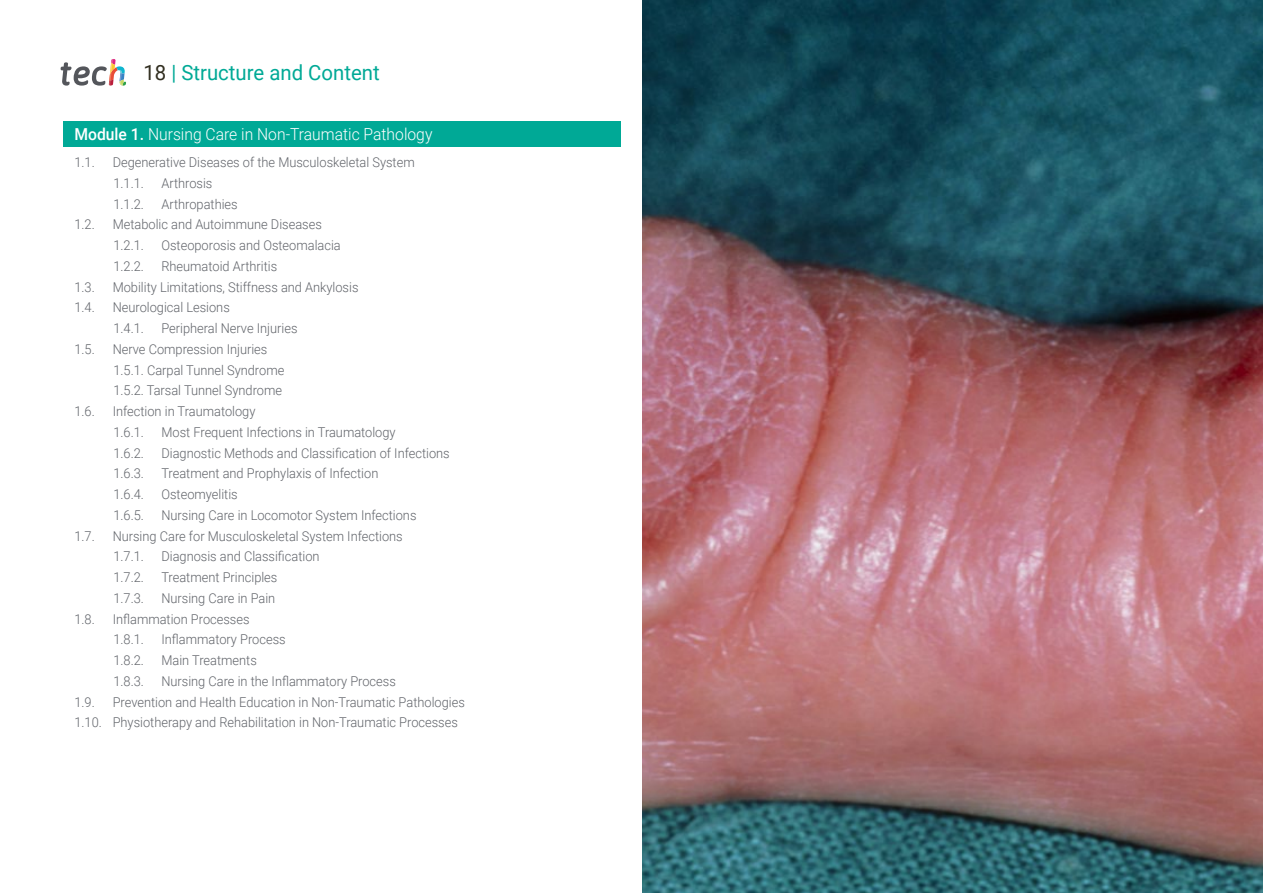
<style>
.page{position:relative;width:1263px;height:893px;background:#fff}
.page>*{position:absolute;margin:0;border:0;box-sizing:border-box;transform-origin:0 0}
.Sección___Pag{font:21px "Roboto";color:#00a996}
.Nombre_módulo{font:300 16.5px "Roboto";color:#fff;scale:.95 1}
.Temario_nivel_2{font:300 13.5px "Roboto";color:#61646a;scale:.95 1}
.Temario1{font:300 13.5px "Roboto";color:#61646a;scale:.95 1}
.s1{color:#312e20}
.s2{font-weight:500}
</style>
<div class="page">
<div style="left:63px;top:121px;width:558px;height:25px;background:#00a996"></div>
<img style="left:642px;top:0;width:621px;height:893px">
<svg style="left:61px;top:59px;width:65px;height:27px"></svg>
<p class="Sección___Pag" style="left:144px;top:57px;width:238px"><span class="s1">18</span> | Structure and Content</p>
<p class="Nombre_módulo" style="left:74px;top:123px;width:378px"><span class="s2">Module 1.</span> Nursing Care in Non-Traumatic Pathology</p>
<p class="Temario1" style="left:74px;top:153px;width:23px">1.1.</p>
<p class="Temario1" style="left:113px;top:153px;width:319px">Degenerative Diseases of the Musculoskeletal System</p>
<p class="Temario_nivel_2" style="left:113px;top:174px;width:34px">1.1.1.</p>
<p class="Temario_nivel_2" style="left:161px;top:174px;width:55px">Arthrosis</p>
<p class="Temario_nivel_2" style="left:113px;top:194px;width:34px">1.1.2.</p>
<p class="Temario_nivel_2" style="left:161px;top:194px;width:82px">Arthropathies</p>
<p class="Temario1" style="left:74px;top:215px;width:23px">1.2.</p>
<p class="Temario1" style="left:113px;top:215px;width:222px">Metabolic and Autoimmune Diseases</p>
<p class="Temario_nivel_2" style="left:113px;top:236px;width:34px">1.2.1.</p>
<p class="Temario_nivel_2" style="left:161px;top:236px;width:190px">Osteoporosis and Osteomalacia</p>
<p class="Temario_nivel_2" style="left:113px;top:257px;width:34px">1.2.2.</p>
<p class="Temario_nivel_2" style="left:161px;top:257px;width:123px">Rheumatoid Arthritis</p>
<p class="Temario1" style="left:74px;top:277px;width:23px">1.3.</p>
<p class="Temario1" style="left:113px;top:277px;width:260px">Mobility Limitations, Stiffness and Ankylosis</p>
<p class="Temario1" style="left:74px;top:298px;width:23px">1.4.</p>
<p class="Temario1" style="left:113px;top:298px;width:125px">Neurological Lesions</p>
<p class="Temario_nivel_2" style="left:113px;top:319px;width:34px">1.4.1.</p>
<p class="Temario_nivel_2" style="left:161px;top:319px;width:145px">Peripheral Nerve Injuries</p>
<p class="Temario1" style="left:74px;top:340px;width:23px">1.5.</p>
<p class="Temario1" style="left:113px;top:340px;width:164px">Nerve Compression Injuries</p>
<p class="Temario_nivel_2" style="left:113px;top:360px;width:181px">1.5.1. Carpal Tunnel Syndrome</p>
<p class="Temario_nivel_2" style="left:113px;top:381px;width:179px">1.5.2. Tarsal Tunnel Syndrome</p>
<p class="Temario1" style="left:74px;top:402px;width:23px">1.6.</p>
<p class="Temario1" style="left:113px;top:402px;width:152px">Infection in Traumatology</p>
<p class="Temario_nivel_2" style="left:113px;top:423px;width:34px">1.6.1.</p>
<p class="Temario_nivel_2" style="left:161px;top:423px;width:248px">Most Frequent Infections in Traumatology</p>
<p class="Temario_nivel_2" style="left:113px;top:443px;width:34px">1.6.2.</p>
<p class="Temario_nivel_2" style="left:161px;top:443px;width:305px">Diagnostic Methods and Classification of Infections</p>
<p class="Temario_nivel_2" style="left:113px;top:464px;width:34px">1.6.3.</p>
<p class="Temario_nivel_2" style="left:161px;top:464px;width:230px">Treatment and Prophylaxis of Infection</p>
<p class="Temario_nivel_2" style="left:113px;top:485px;width:34px">1.6.4.</p>
<p class="Temario_nivel_2" style="left:161px;top:485px;width:82px">Osteomyelitis</p>
<p class="Temario_nivel_2" style="left:113px;top:506px;width:34px">1.6.5.</p>
<p class="Temario_nivel_2" style="left:161px;top:506px;width:270px">Nursing Care in Locomotor System Infections</p>
<p class="Temario1" style="left:74px;top:526px;width:23px">1.7.</p>
<p class="Temario1" style="left:113px;top:526px;width:307px">Nursing Care for Musculoskeletal System Infections</p>
<p class="Temario_nivel_2" style="left:113px;top:547px;width:34px">1.7.1.</p>
<p class="Temario_nivel_2" style="left:161px;top:547px;width:168px">Diagnosis and Classification</p>
<p class="Temario_nivel_2" style="left:113px;top:568px;width:34px">1.7.2.</p>
<p class="Temario_nivel_2" style="left:161px;top:568px;width:124px">Treatment Principles</p>
<p class="Temario_nivel_2" style="left:113px;top:589px;width:34px">1.7.3.</p>
<p class="Temario_nivel_2" style="left:161px;top:589px;width:121px">Nursing Care in Pain</p>
<p class="Temario1" style="left:74px;top:609px;width:23px">1.8.</p>
<p class="Temario1" style="left:113px;top:609px;width:146px">Inflammation Processes</p>
<p class="Temario_nivel_2" style="left:113px;top:630px;width:34px">1.8.1.</p>
<p class="Temario_nivel_2" style="left:161px;top:630px;width:132px">Inflammatory Process</p>
<p class="Temario_nivel_2" style="left:113px;top:651px;width:34px">1.8.2.</p>
<p class="Temario_nivel_2" style="left:161px;top:651px;width:102px">Main Treatments</p>
<p class="Temario_nivel_2" style="left:113px;top:672px;width:34px">1.8.3.</p>
<p class="Temario_nivel_2" style="left:161px;top:672px;width:248px">Nursing Care in the Inflammatory Process</p>
<p class="Temario1" style="left:74px;top:692px;width:23px">1.9.</p>
<p class="Temario1" style="left:113px;top:692px;width:372px">Prevention and Health Education in Non-Traumatic Pathologies</p>
<p class="Temario1" style="left:74px;top:713px;width:405px">1.10. Physiotherapy and Rehabilitation in Non-Traumatic Processes</p>
</div>
